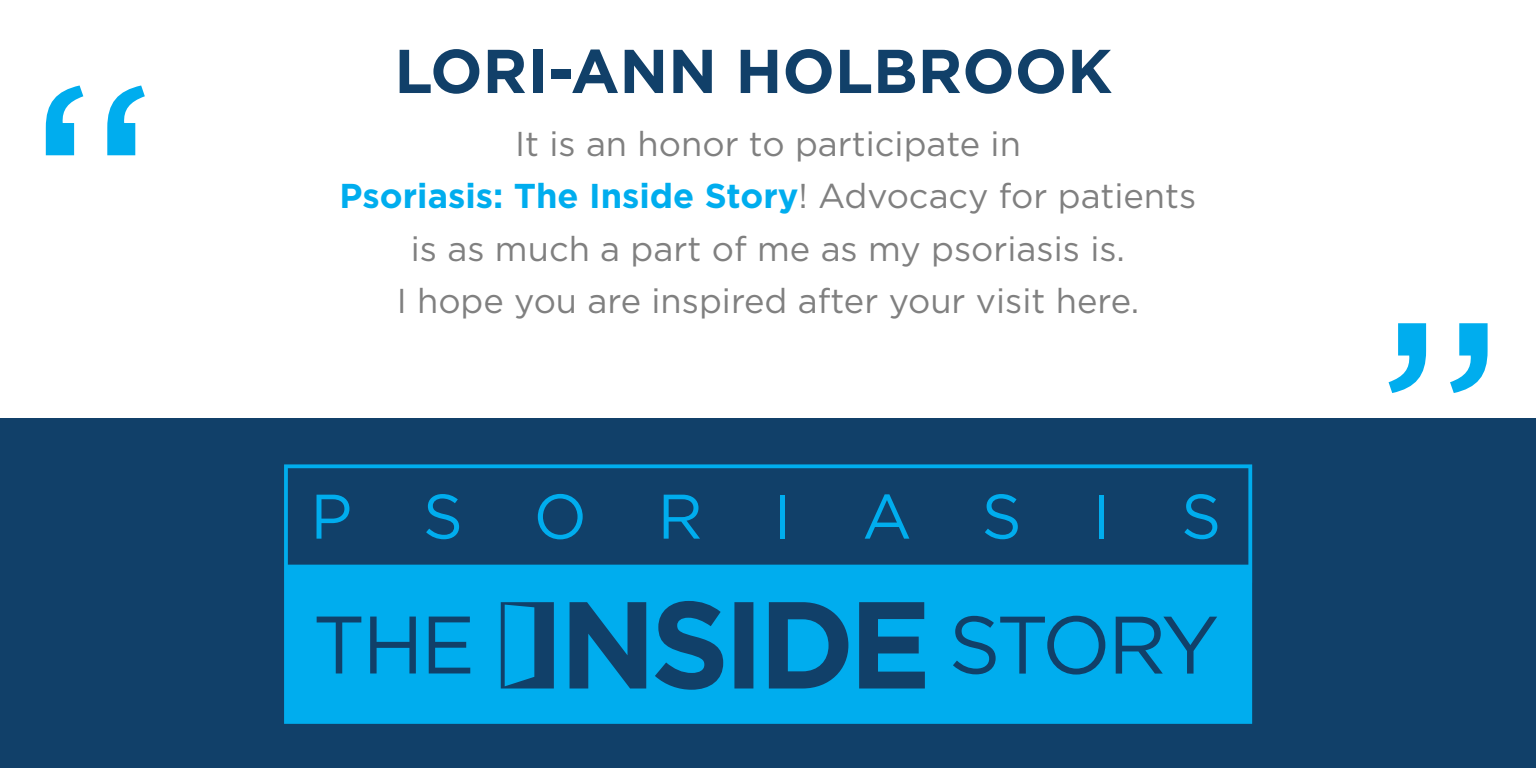
<style>
.page{position:relative;width:1536px;height:768px;background:#fff}
.page>*{position:absolute;margin:0;border:0;box-sizing:border-box;transform-origin:0 0}
.t1{font:307.5px "Gotham";color:#00adee}
.t2{font:700 61.65px "Gotham";color:#114069}
.t3{font:34.5px/52.5px "Gotham";color:#808080;text-align:center}
.s1{font-weight:700;color:#00adee}
</style>
<div class="page">
<div style="left:0;top:418px;width:1536px;height:350px;background:#114069"></div>
<svg style="left:284px;top:464px;width:968px;height:260px;fill:#00adee"></svg>
<svg style="left:1122px;top:623px;width:32px;height:23px"></svg>
<svg style="left:317px;top:495px;width:32px;height:44px"></svg>
<svg style="left:426px;top:494px;width:33px;height:45px"></svg>
<svg style="left:538px;top:494px;width:45px;height:45px"></svg>
<svg style="left:664px;top:495px;width:36px;height:44px"></svg>
<div style="left:780px;top:495px;width:5px;height:44px;background:#00adee"></div>
<svg style="left:865px;top:494px;width:44px;height:45px"></svg>
<svg style="left:985px;top:494px;width:33px;height:45px"></svg>
<div style="left:1099px;top:495px;width:5px;height:44px;background:#00adee"></div>
<svg style="left:1184px;top:494px;width:33px;height:45px"></svg>
<h1 class="t1" style="left:24px;top:23px;width:138px">“</h1>
<h2 class="t2" style="left:394px;top:36px;width:719px">LORI-ANN HOLBROOK</h2>
<p class="t3" style="left:340px;top:117px;width:858px">It is an honor to participate in<br><span class="s1">Psoriasis: The Inside Story</span>! Advocacy for patients is as much a part of me as my psoriasis is.</p>
<p class="t3" style="left:397px;top:274px;width:744px">I hope you are inspired after your visit here.</p>
<h1 class="t1" style="left:1510px;top:455px;width:138px;rotate:-180deg">“</h1>
</div>
